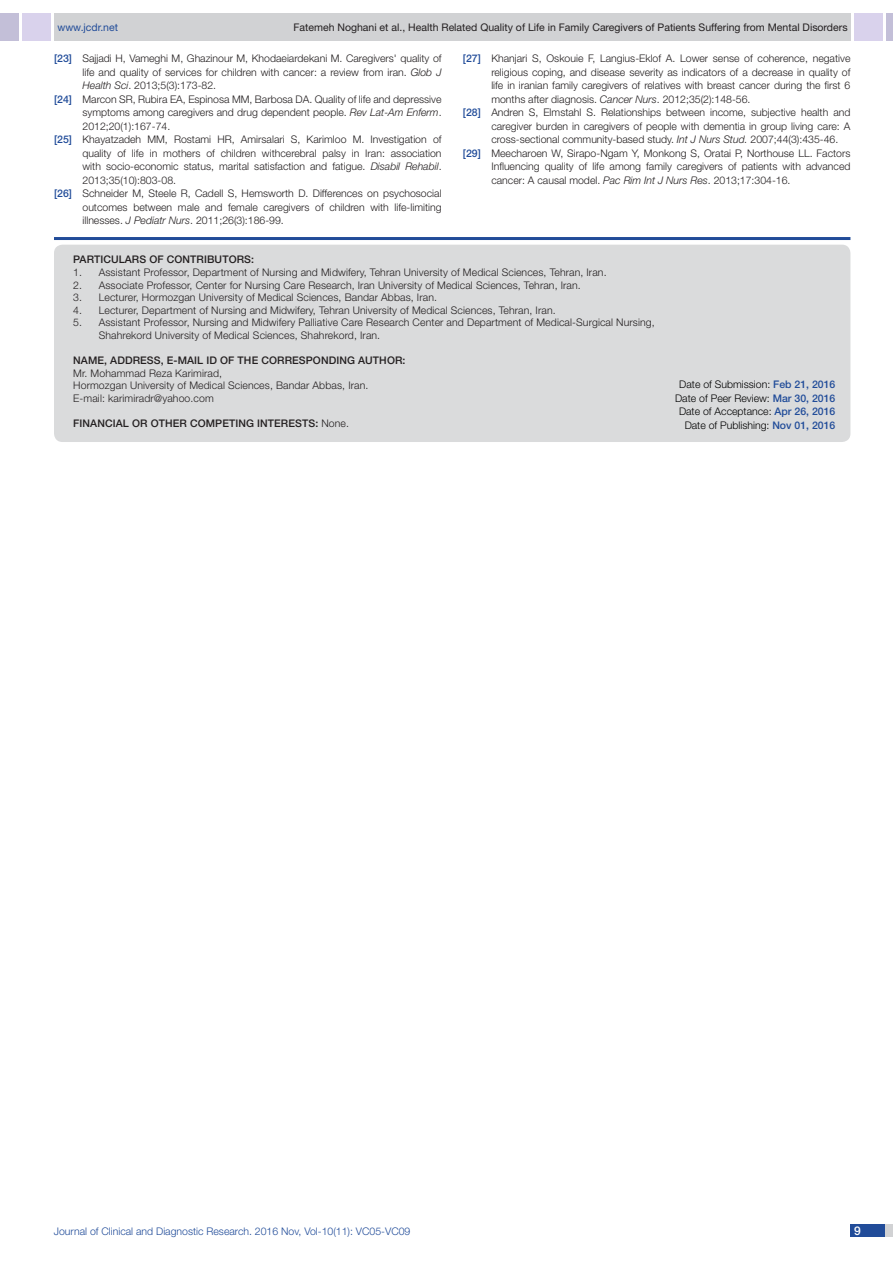
<style>
.page{position:relative;width:893px;height:1263px;background:#fff}
.page>*{position:absolute;margin:0;border:0;box-sizing:border-box;transform-origin:0 0}
.t1{font:500 12px "Helvetica Neue";color:#fff}
.con_particulars{font:300 10.5px/12.6px "Helvetica Neue";color:#231f20}
.con_particulars-2{font:500 10.5px "Helvetica Neue";letter-spacing:.01em;color:#231f20}
.t2{font:300 10.5px "Helvetica Neue";color:#000}
.t3{font:10.5px "Helvetica Neue";color:#231f20}
.t4{font:300 10.5px "Helvetica Neue";color:#214c99}
.t5{font:10.5px "Helvetica Neue";color:#214c99}
.s1{font-weight:500;color:#214c99}
.s2{font-style:italic}
.s3{font-weight:300}
</style>
<div class="page">
<div style="left:54px;top:13px;width:796px;height:28px;background:#d1d2d4"></div>
<div style="left:0;top:13px;width:19px;height:28px;background:#c3bfd8"></div>
<div style="left:22px;top:13px;width:29px;height:28px;background:#d9d2ec"></div>
<div style="left:886px;top:13px;width:7px;height:28px;background:#c3bfd8"></div>
<div style="left:854px;top:13px;width:29px;height:28px;background:#d9d2ec"></div>
<div style="left:850px;top:1224px;width:43px;height:13px;background:#d1d2d4"></div>
<div style="left:850px;top:1224px;width:35px;height:13px;background:#214c99"></div>
<hr style="left:54px;top:237px;width:796px;height:3px;background:#214c99">
<div style="left:54px;top:245px;width:796px;height:197px;background:#dadbdc;border-radius:9px"></div>
<p class="t5" style="left:57px;top:21px;width:62px">www.jcdr.net</p>
<p class="t3" style="left:293px;top:21px;width:556px">Fatemeh Noghani et al., Health Related Quality of Life in Family Caregivers of Patients Suffering from Mental Disorders</p>
<p class="con_particulars" style="left:54px;top:52px;width:389px"><span class="s1">[23]</span> Sajjadi H, Vameghi M, Ghazinour M, Khodaeiardekani M. Caregivers' quality of</p>
<p class="con_particulars" style="left:82px;top:66px;width:361px">life and quality of services for children with cancer: a review from iran. <span class="s2">Glob J</span></p>
<p class="con_particulars" style="left:82px;top:79px;width:135px"><span class="s2">Health Sci</span>. 2013;5(3):173-82.</p>
<p class="con_particulars" style="left:54px;top:93px;width:389px"><span class="s1">[24]</span> Marcon SR, Rubira EA, Espinosa MM, Barbosa DA. Quality of life and depressive</p>
<p class="con_particulars" style="left:82px;top:106px;width:361px">symptoms among caregivers and drug dependent people. <span class="s2">Rev Lat-Am Enferm</span>.</p>
<p class="con_particulars" style="left:82px;top:120px;width:89px">2012;20(1):167-74.</p>
<p class="con_particulars" style="left:54px;top:133px;width:389px"><span class="s1">[25]</span> Khayatzadeh MM, Rostami HR, Amirsalari S, Karimloo M. Investigation of</p>
<p class="con_particulars" style="left:82px;top:147px;width:361px">quality of life in mothers of children withcerebral palsy in Iran: association</p>
<p class="con_particulars" style="left:82px;top:160px;width:361px">with socio-economic status, marital satisfaction and fatigue. <span class="s2">Disabil Rehabil</span>.</p>
<p class="con_particulars" style="left:82px;top:174px;width:95px">2013;35(10):803-08.</p>
<p class="con_particulars" style="left:54px;top:187px;width:389px"><span class="s1">[26]</span> Schneider M, Steele R, Cadell S, Hemsworth D. Differences on psychosocial</p>
<p class="con_particulars" style="left:82px;top:201px;width:361px">outcomes between male and female caregivers of children with life-limiting</p>
<p class="con_particulars" style="left:82px;top:214px;width:203px">illnesses. <span class="s2">J Pediatr Nurs</span>. 2011;26(3):186-99.</p>
<p class="con_particulars" style="left:463px;top:52px;width:389px"><span class="s1">[27]</span> Khanjari S, Oskouie F, Langius-Eklof A. Lower sense of coherence, negative</p>
<p class="con_particulars" style="left:491px;top:66px;width:361px">religious coping, and disease severity as indicators of a decrease in quality of</p>
<p class="con_particulars" style="left:491px;top:79px;width:361px">life in iranian family caregivers of relatives with breast cancer during the first 6</p>
<p class="con_particulars" style="left:491px;top:93px;width:261px">months after diagnosis. <span class="s2">Cancer Nurs</span>. 2012;35(2):148-56.</p>
<p class="con_particulars" style="left:463px;top:106px;width:389px"><span class="s1">[28]</span> Andren S, Elmstahl S. Relationships between income, subjective health and</p>
<p class="con_particulars" style="left:491px;top:120px;width:361px">caregiver burden in caregivers of people with dementia in group living care: A</p>
<p class="con_particulars" style="left:491px;top:133px;width:348px">cross-sectional community-based study. <span class="s2">Int J Nurs Stud.</span> 2007;44(3):435-46.</p>
<p class="con_particulars" style="left:463px;top:147px;width:389px"><span class="s1">[29]</span> Meecharoen W, Sirapo-Ngam Y, Monkong S, Oratai P, Northouse LL. Factors</p>
<p class="con_particulars" style="left:491px;top:160px;width:361px">Influencing quality of life among family caregivers of patients with advanced</p>
<p class="con_particulars" style="left:491px;top:174px;width:301px">cancer: A causal model. <span class="s2">Pac Rim Int J Nurs Res</span>. 2013;17:304-16.</p>
<p class="con_particulars-2" style="left:73px;top:253px;width:46px">PARTI CULA</p>
<p class="con_particulars-2" style="left:132px;top:253px;width:80px">RS OF CONTRIBUTO</p>
<p class="con_particulars-2" style="left:237px;top:253px;width:19px">RS:</p>
<p class="con_particulars" style="left:73px;top:266px;width:535px">1. Assistant Professor, Department of Nursing and Midwifery, Tehran University of Medical Sciences, Tehran, Iran.</p>
<p class="con_particulars" style="left:73px;top:278px;width:509px">2. Associate Professor, Center for Nursing Care Research, Iran University of Medical Sciences, Tehran, Iran.</p>
<p class="con_particulars" style="left:73px;top:291px;width:365px">3. Lecturer, Hormozgan University of Medical Sciences, Bandar Abbas, Iran.</p>
<p class="con_particulars" style="left:73px;top:303px;width:484px">4. Lecturer, Department of Nursing and Midwifery, Tehran University of Medical Sciences, Tehran, Iran.</p>
<p class="con_particulars" style="left:99px;top:316px;width:557px;text-indent:-25px">5. Assistant Professor, Nursing and Midwifery Palliative Care Research Center and Department of Medical-Surgical Nursing,<br>Shahrekord University of Medical Sciences, Shahrekord, Iran.</p>
<p class="con_particulars-2" style="left:73px;top:354px;width:17px">NAME</p>
<p class="con_particulars-2" style="left:104px;top:354px;width:15px">, ADD</p>
<p class="con_particulars-2" style="left:133px;top:354px;width:53px">RESS, E-MAIL</p>
<p class="con_particulars-2" style="left:206px;top:354px;width:39px">ID OF THE</p>
<p class="con_particulars-2" style="left:261px;top:354px;width:106px">CORRESPONDI NG AUTHO</p>
<p class="con_particulars-2" style="left:395px;top:354px;width:12px">R:</p>
<p class="con_particulars" style="left:73px;top:366px;width:150px">Mr. Mohammad Reza Karimirad,</p>
<p class="con_particulars" style="left:73px;top:379px;width:297px">Hormozgan University of Medical Sciences, Bandar Abbas, Iran.</p>
<p class="con_particulars" style="left:73px;top:392px;width:142px">E-mail: karimiradr@yahoo.com</p>
<p class="con_particulars-2" style="left:73px;top:417px;width:86px">Financial OR OTHE</p>
<p class="con_particulars-2" style="left:179px;top:417px;width:171px">R COM PETI NG INTERESTS: <span class="s3">None.</span></p>
<p class="t2" style="left:679px;top:378px;width:158px">Date of Submission: <span class="s1">Feb 21, 2016</span></p>
<p class="t2" style="left:675px;top:391px;width:162px">Date of Peer Review: <span class="s1">Mar 30, 2016</span></p>
<p class="t2" style="left:679px;top:405px;width:158px">Date of Acceptance: <span class="s1">Apr 26, 2016</span></p>
<p class="t2" style="left:685px;top:418px;width:152px">Date of Publishing: <span class="s1">Nov 01, 2016</span></p>
<p class="t4" style="left:54px;top:1225px;width:358px">Journal of Clinical and Diagnostic Research. 2016 Nov, Vol-10(11): VC05-VC09</p>
<p class="t1" style="left:854px;top:1223px;width:8px">9</p>
</div>
